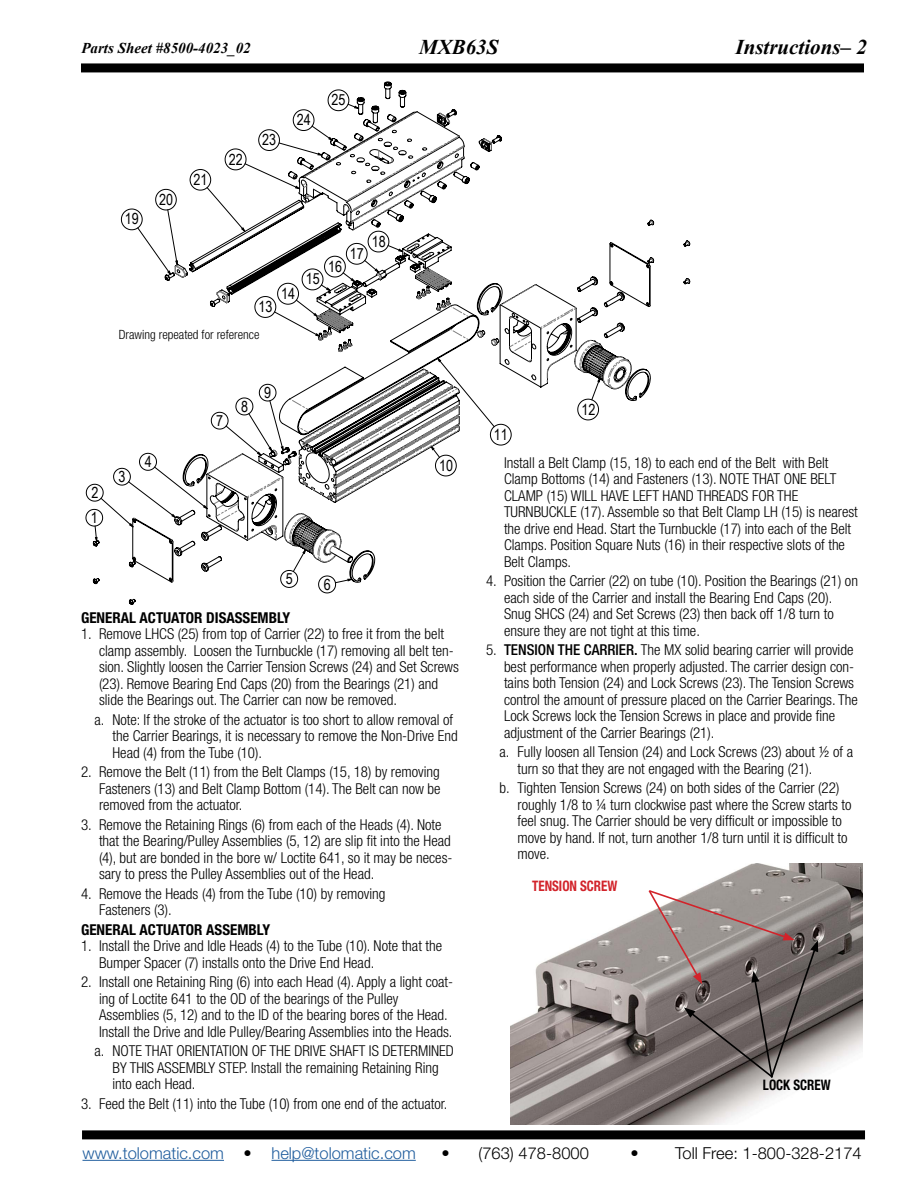
<style>
.page{position:relative;width:918px;height:1188px;background:#fff}
.page>*{position:absolute;margin:0;border:0;box-sizing:border-box;transform-origin:0 0}
.t1{font:italic 700 21px "Times New Roman";color:#000}
.t2{font:300 16.5px "Helvetica Neue LT Std";color:#000}
.t3{font:300 16.5px "Helvetica Neue LT Std";color:#215e9e}
.t4{font:15.3px "Arial Narrow";color:#000}
.t5{font:300 condensed 15px/16.5px "Helvetica Neue LT Std";color:#000}
.t6{font:700 condensed 15px "Helvetica Neue LT Std";color:#000}
.t7{font:italic 700 15px "Times New Roman";color:#000}
.t8{font:700 condensed 14.55px "Helvetica Neue LT Std";color:#d2232a;scale:.9 1}
.t9{font:700 condensed 14.55px "Helvetica Neue LT Std";color:#000;scale:.9 1}
.t10{font:300 condensed 12.75px "Helvetica Neue LT Std";color:#000}
.s1{font-weight:500}
.s2{color:#000}
</style>
<div class="page">
<div style="left:81px;top:63px;width:783px;height:9px;background:#000"></div>
<div style="left:82px;top:1130px;width:783px;height:9px;background:#000"></div>
<hr style="left:82px;top:1160px;width:142px;height:1px;background:#215e9e">
<hr style="left:272px;top:1160px;width:144px;height:1px;background:#215e9e">
<img style="left:510px;top:863px;width:353px;height:261px">
<svg style="left:647px;top:888px;width:171px;height:191px;background:#867c7a"></svg>
<svg style="left:93px;top:81px;width:597px;height:524px"></svg>
<svg style="left:484px;top:138px;width:8px;height:12px"></svg>
<svg style="left:217px;top:291px;width:11px;height:12px"></svg>
<svg style="left:299px;top:111px;width:165px;height:118px"></svg>
<svg style="left:175px;top:265px;width:11px;height:13px"></svg>
<svg style="left:317px;top:309px;width:36px;height:43px"></svg>
<svg style="left:377px;top:272px;width:9px;height:7px"></svg>
<svg style="left:450px;top:329px;width:19px;height:11px"></svg>
<svg style="left:416px;top:268px;width:53px;height:49px"></svg>
<svg style="left:686px;top:279px;width:3px;height:4px"></svg>
<svg style="left:175px;top:519px;width:5px;height:5px"></svg>
<svg style="left:175px;top:550px;width:5px;height:5px"></svg>
<svg style="left:648px;top:259px;width:5px;height:8px"></svg>
<svg style="left:477px;top:284px;width:167px;height:116px"></svg>
<svg style="left:190px;top:369px;width:270px;height:212px"></svg>
<p class="t7" style="left:81px;top:38px;width:256px">Parts Sheet #8500-4023_02_MXB63S_ps</p>
<p class="t4" style="left:125px;top:208px;width:15px">19</p>
<p class="t4" style="left:159px;top:188px;width:15px">20</p>
<p class="t4" style="left:194px;top:168px;width:15px">21</p>
<p class="t4" style="left:229px;top:148px;width:15px">22</p>
<p class="t4" style="left:262px;top:129px;width:15px">23</p>
<p class="t4" style="left:297px;top:109px;width:15px">24</p>
<p class="t4" style="left:259px;top:295px;width:15px">13</p>
<p class="t4" style="left:281px;top:282px;width:15px">14</p>
<p class="t4" style="left:306px;top:268px;width:15px">15</p>
<p class="t10" style="left:119px;top:327px;width:142px">Drawing repeated for reference</p>
<p class="t4" style="left:332px;top:89px;width:15px">25</p>
<p class="t4" style="left:328px;top:255px;width:15px">16</p>
<p class="t4" style="left:350px;top:242px;width:15px">17</p>
<p class="t4" style="left:372px;top:230px;width:15px">18</p>
<p class="t4" style="left:216px;top:409px;width:8px">7</p>
<p class="t4" style="left:241px;top:395px;width:8px">8</p>
<p class="t4" style="left:264px;top:381px;width:8px">9</p>
<h1 class="t1" style="left:419px;top:32px;width:81px">MXB63S</h1>
<h1 class="t1" style="left:736px;top:32px;width:133px">Instructions– 2</h1>
<p class="t4" style="left:494px;top:423px;width:15px">11</p>
<p class="t4" style="left:581px;top:398px;width:15px">12</p>
<p class="t4" style="left:91px;top:481px;width:8px">2</p>
<p class="t4" style="left:91px;top:506px;width:8px">1</p>
<p class="t4" style="left:119px;top:465px;width:8px">3</p>
<p class="t4" style="left:145px;top:450px;width:8px">4</p>
<p class="t4" style="left:286px;top:568px;width:8px">5</p>
<p class="t4" style="left:324px;top:573px;width:8px">6</p>
<p class="t4" style="left:439px;top:454px;width:15px">10</p>
<p class="t6" style="left:81px;top:608px;width:211px">GENERAL ACTUATOR DISASSEMBLY</p>
<p class="t5" style="left:99px;top:626px;width:361px;text-indent:-18px">1. Remove LHCS (25) from top of Carrier (22) to free it from the belt clamp assembly. Loosen the Turnbuckle (17) removing all belt ten&shy;sion. Slightly loosen the Carrier Tension Screws (24) and Set Screws (23). Remove Bearing End Caps (20) from the Bearings (21) and slide the Bearings out. The Carrier can now be removed.</p>
<p class="t5" style="left:112px;top:711px;width:347px;text-indent:-18px">a. Note: If the stroke of the actuator is too short to allow removal of the Carrier Bearings, it is necessary to remove the Non-Drive End<br>Head (4) from the Tube (10).</p>
<p class="t5" style="left:99px;top:764px;width:343px;text-align:justify;text-indent:-18px">2. Remove the Belt (11) from the Belt Clamps (15, 18) by removing Fasteners (13) and Belt Clamp Bottom (14). The Belt can now be removed from the actuator.</p>
<p class="t5" style="left:99px;top:816px;width:355px;text-indent:-18px">3. Remove the Retaining Rings (6) from each of the Heads (4). Note that the Bearing/Pulley Assemblies (5, 12) are slip fit into the Head (4), but are bonded in the bore w/ Loctite 641, so it may be neces&shy;sary to press the Pulley Assemblies out of the Head.</p>
<p class="t5" style="left:99px;top:885px;width:288px;text-indent:-18px">4. Remove the Heads (4) from the Tube (10) by removing<br>Fasteners (3).</p>
<p class="t6" style="left:81px;top:920px;width:191px">GENERAL ACTUATOR ASSEMBLY</p>
<p class="t5" style="left:99px;top:938px;width:345px;text-indent:-18px">1. Install the Drive and Idle Heads (4) to the Tube (10). Note that the<br>Bumper Spacer (7) installs onto the Drive End Head.</p>
<p class="t5" style="left:99px;top:974px;width:356px;text-indent:-18px">2. Install one Retaining Ring (6) into each Head (4). Apply a light coat&shy;ing of Loctite 641 to the OD of the bearings of the Pulley Assemblies (5, 12) and to the ID of the bearing bores of the Head.<br>Install the Drive and Idle Pulley/Bearing Assemblies into the Heads.</p>
<p class="t5" style="left:112px;top:1043px;width:343px;text-indent:-18px">a. NOTE THAT ORIENTATION OF THE DRIVE SHAFT IS DETERMINED<br>BY THIS ASSEMBLY STEP. Install the remaining Retaining Ring into each Head.</p>
<p class="t5" style="left:81px;top:1095px;width:368px">3. Feed the Belt (11) into the Tube (10) from one end of the actuator.</p>
<p class="t5" style="left:504px;top:454px;width:355px">Install a Belt Clamp (15, 18) to each end of the Belt with Belt Clamp Bottoms (14) and Fasteners (13). NOTE THAT ONE BELT CLAMP (15) WILL HAVE LEFT HAND THREADS FOR THE TURNBUCKLE (17). Assemble so that Belt Clamp LH (15) is nearest the drive end Head. Start the Turnbuckle (17) into each of the Belt Clamps. Position Square Nuts (16) in their respective slots of the Belt Clamps.</p>
<p class="t5" style="left:504px;top:573px;width:355px;text-indent:-18px">4. Position the Carrier (22) on tube (10). Position the Bearings (21) on each side of the Carrier and install the Bearing End Caps (20).<br>Snug SHCS (24) and Set Screws (23) then back off 1/8 turn to ensure they are not tight at this time.</p>
<p class="t5" style="left:504px;top:642px;width:355px;text-indent:-18px">5. <span class="s1">TENSION THE CARRIER.</span> The MX solid bearing carrier will provide best performance when properly adjusted. The carrier design con&shy;tains both Tension (24) and Lock Screws (23). The Tension Screws control the amount of pressure placed on the Carrier Bearings. The Lock Screws lock the Tension Screws in place and provide fine adjustment of the Carrier Bearings (21).</p>
<p class="t5" style="left:518px;top:744px;width:337px;text-indent:-18px">a. Fully loosen all Tension (24) and Lock Screws (23) about ½ of a turn so that they are not engaged with the Bearing (21).</p>
<p class="t5" style="left:518px;top:780px;width:336px;text-indent:-18px">b. Tighten Tension Screws (24) on both sides of the Carrier (22) roughly 1/8 to ¼ turn clockwise past where the Screw starts to feel snug. The Carrier should be very difficult or impossible to move by hand. If not, turn another 1/8 turn until it is difficult to move.</p>
<p class="t8" style="left:532px;top:877px;width:96px">TENSION SCREW</p>
<p class="t9" style="left:763px;top:1076px;width:77px">LOCK SCREW</p>
<p class="t3" style="left:82px;top:1143px;width:335px">www.tolomatic.com <span class="s2">•</span> help@tolomatic.com</p>
<p class="t2" style="left:441px;top:1143px;width:149px">• (763) 478-8000</p>
<p class="t2" style="left:630px;top:1143px;width:233px">• Toll Free: 1-800-328-2174</p>
</div>
